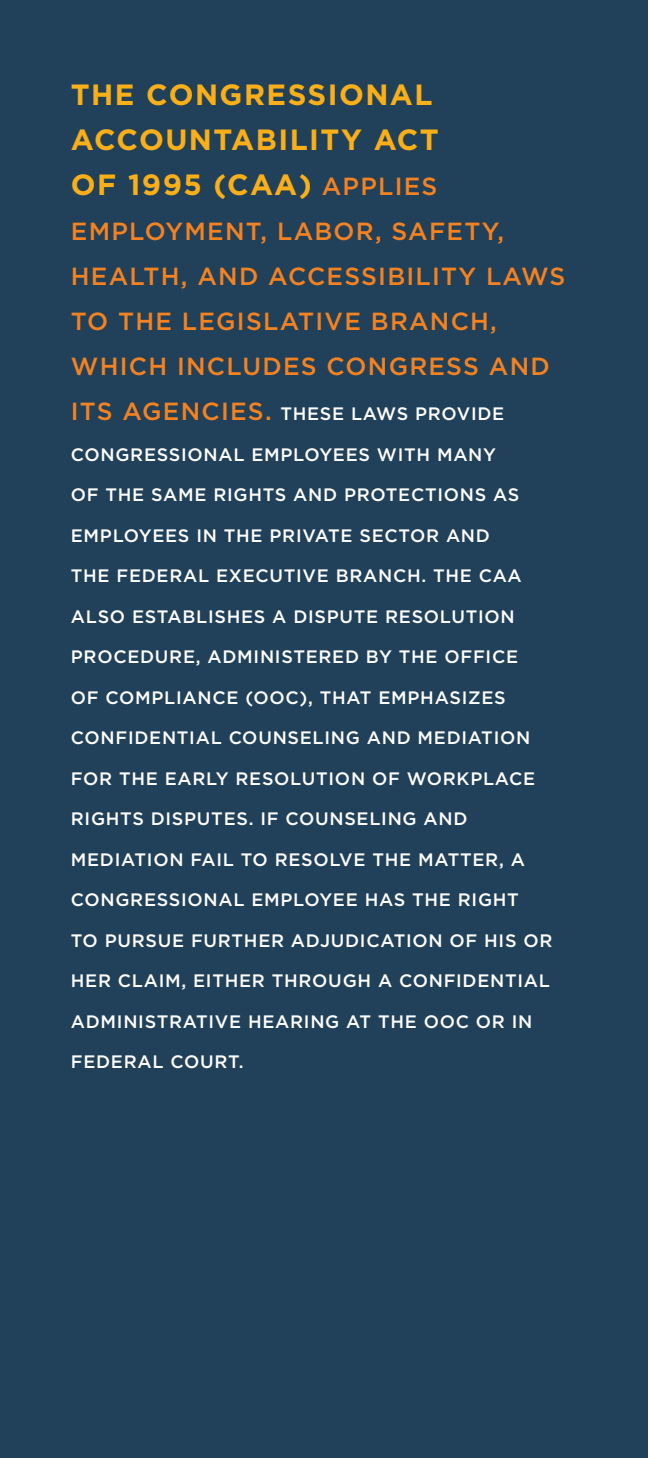
<style>
.page{position:relative;width:648px;height:1458px;background:#21415a}
.page>*{position:absolute;margin:0;border:0;box-sizing:border-box;transform-origin:0 0}
.body{font:700 29.25px/45px "Gotham";letter-spacing:.05em;color:#faaf18}
.body-2{font:500 24.75px/45px "Gotham";letter-spacing:.05em;color:#f58220}
.body-3{font:500 18px "Gotham";letter-spacing:.04em;color:#fff}
.s1{font-weight:500;font-size:24.75px;color:#f58220}
.s2{font-size:24.75px;color:#f58220}
</style>
<div class="page">
<p class="body" style="left:71px;top:72px;width:370px">THE CONGRESSIONAL<br>ACCOUNTABILITY ACT<br>OF 1995 (CAA) <span class="s1">APPLIES</span></p>
<p class="body-2" style="left:71px;top:208px;width:496px">EMPLOYMENT, LABOR, SAFETY,<br>HEALTH, AND ACCESSIBILITY LAWS<br>TO THE LEGISLATIVE BRANCH,<br>WHICH INCLUDES CONGRESS AND</p>
<p class="body-3" style="left:71px;top:404px;width:435px"><span class="s2">ITS AGENCIES.</span> THESE LAWS PROVIDE</p>
<p class="body-3" style="left:71px;top:444px;width:427px">CONGRESSIONAL EMPLOYEES WITH MANY</p>
<p class="body-3" style="left:71px;top:485px;width:450px">OF THE SAME RIGHTS AND PROTECTIONS AS</p>
<p class="body-3" style="left:71px;top:525px;width:421px">EMPLOYEES IN THE PRIVATE SECTOR AND</p>
<p class="body-3" style="left:71px;top:566px;width:452px">THE FEDERAL EXECUTIVE BRANCH. THE CAA</p>
<p class="body-3" style="left:71px;top:606px;width:445px">ALSO ESTABLISHES A DISPUTE RESOLUTION</p>
<p class="body-3" style="left:71px;top:647px;width:449px">PROCEDURE, ADMINISTERED BY THE OFFICE</p>
<p class="body-3" style="left:71px;top:687px;width:436px">OF COMPLIANCE (OOC), THAT EMPHASIZES</p>
<p class="body-3" style="left:71px;top:728px;width:461px">CONFIDENTIAL COUNSELING AND MEDIATION</p>
<p class="body-3" style="left:71px;top:768px;width:466px">FOR THE EARLY RESOLUTION OF WORKPLACE</p>
<p class="body-3" style="left:71px;top:809px;width:398px">RIGHTS DISPUTES. IF COUNSELING AND</p>
<p class="body-3" style="left:71px;top:849px;width:456px">MEDIATION FAIL TO RESOLVE THE MATTER, A</p>
<p class="body-3" style="left:71px;top:890px;width:450px">CONGRESSIONAL EMPLOYEE HAS THE RIGHT</p>
<p class="body-3" style="left:71px;top:930px;width:483px">TO PURSUE FURTHER ADJUDICATION OF HIS OR</p>
<p class="body-3" style="left:71px;top:971px;width:481px">HER CLAIM, EITHER THROUGH A CONFIDENTIAL</p>
<p class="body-3" style="left:71px;top:1011px;width:463px">ADMINISTRATIVE HEARING AT THE OOC OR IN</p>
<p class="body-3" style="left:71px;top:1052px;width:174px">FEDERAL COURT.</p>
</div>
